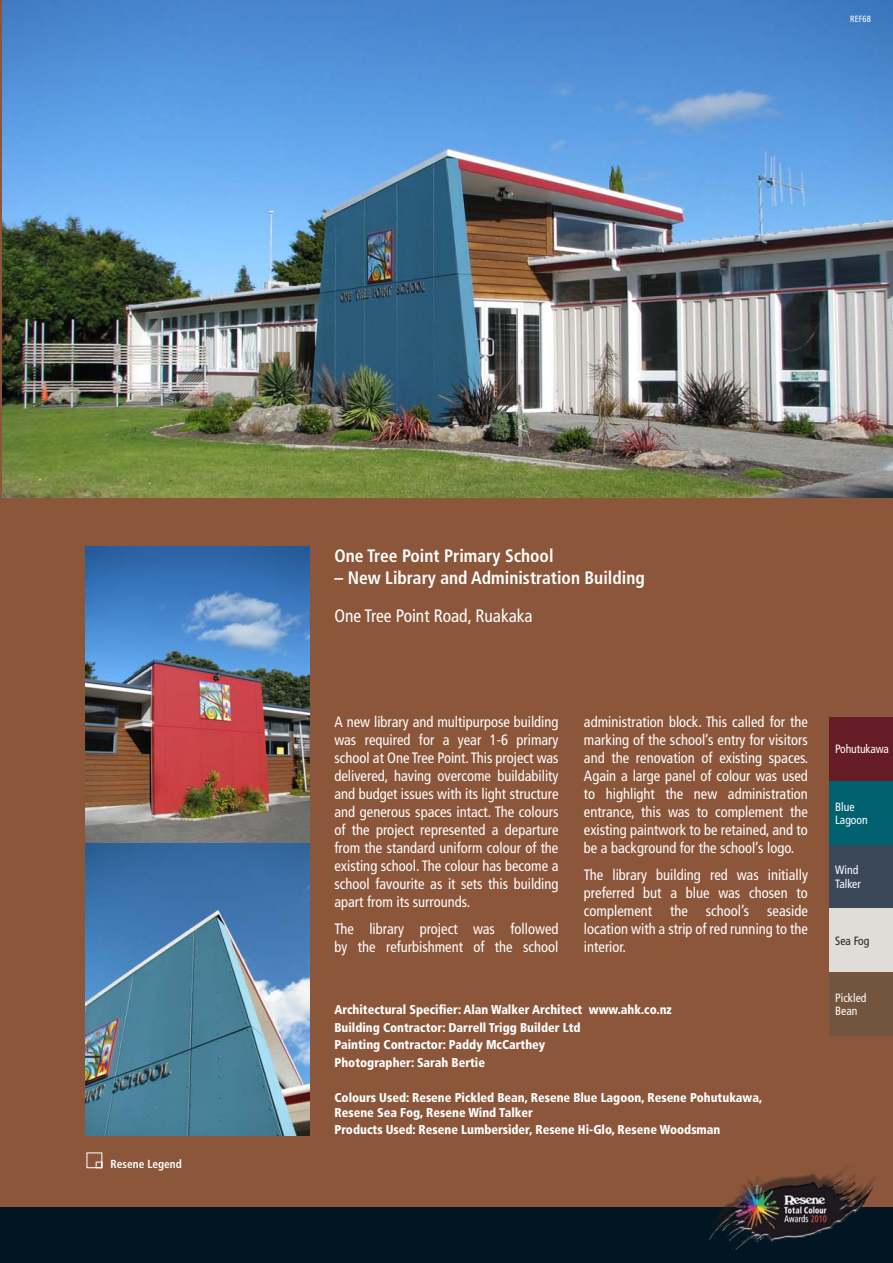
<style>
.page{position:relative;width:893px;height:1263px;background:#fff}
.page>*{position:absolute;margin:0;border:0;box-sizing:border-box;transform-origin:0 0}
.project{font:700 condensed 18px "Frutiger";color:#fff}
.project_sub{font:condensed 18px "Frutiger";color:#fff}
.body{font:condensed 15px/18px "Frutiger";color:#fff;text-align:justify}
.credits_white{font:900 condensed 12.75px/15.3px "Frutiger";color:#fff}
.Colour_swatch_RHS{font:condensed 12px/13.5px "Frutiger";color:#fff}
.Colour_swatch_RHS-2{font:condensed 12px "Frutiger";color:#231f20}
.t1{font:700 condensed 11.7px "Frutiger";letter-spacing:.005em;color:#fff}
.body-2{font:condensed 9px "Frutiger";color:#fff}
</style>
<div class="page">
<div style="left:0;top:0;width:893px;height:1223px;background:#8c563b"></div>
<img style="left:85px;top:842px;width:224px;height:293px">
<img style="left:85px;top:546px;width:224px;height:296px">
<img style="left:2px;top:0;width:891px;height:497px">
<div style="left:829px;top:717px;width:64px;height:64px;background:#651c26"></div>
<div style="left:829px;top:781px;width:64px;height:64px;background:#00626f"></div>
<div style="left:829px;top:845px;width:64px;height:63px;background:#3a4859"></div>
<div style="left:829px;top:908px;width:64px;height:64px;background:#dfddd6"></div>
<div style="left:829px;top:972px;width:64px;height:64px;background:#73553e"></div>
<svg style="left:86px;top:1152px;width:17px;height:17px"></svg>
<div style="left:0;top:1208px;width:893px;height:55px;background:#011622"></div>
<img style="left:710px;top:1167px;width:165px;height:83px">
<p class="body-2" style="left:850px;top:13px;width:22px">REF68</p>
<p class="t1" style="left:110px;top:1157px;width:73px">Resene Legend</p>
<p class="project" style="left:334px;top:545px;width:221px">One Tree Point Primary School</p>
<p class="project" style="left:334px;top:567px;width:312px">– New Library and Administration Building</p>
<p class="project_sub" style="left:334px;top:605px;width:200px">One Tree Point Road, Ruakaka</p>
<p class="body" style="left:334px;top:713px;width:225px">A new library and multipurpose building was required for a year 1-6 primary school at One Tree Point. This project was delivered, having overcome buildability and budget issues with its light structure and generous spaces intact. The colours of the project represented a departure from the standard uniform colour of the existing school. The colour has become a school favourite as it sets this building apart from its surrounds.</p>
<p class="body" style="left:334px;top:919px;width:225px">The library project was followed by the refurbishment of the school</p>
<p class="body" style="left:584px;top:713px;width:226px">administration block. This called for the marking of the school’s entry for visitors and the renovation of existing spaces.<br>Again a large panel of colour was used to highlight the new administration entrance, this was to complement the existing paintwork to be retained, and to be a background for the school’s logo.</p>
<p class="body" style="left:584px;top:865px;width:225px">The library building red was initially preferred but a blue was chosen to complement the school’s seaside location with a strip of red running to the interior.</p>
<p class="credits_white" style="left:334px;top:1002px;width:339px">Architectural Specifier: Alan Walker Architect www.ahk.co.nz</p>
<p class="credits_white" style="left:334px;top:1020px;width:248px">Building Contractor: Darrell Trigg Builder Ltd</p>
<p class="credits_white" style="left:334px;top:1037px;width:212px">Painting Contractor: Paddy McCarthey</p>
<p class="credits_white" style="left:334px;top:1054px;width:152px">Photographer: Sarah Bertie</p>
<p class="credits_white" style="left:334px;top:1089px;width:429px">Colours Used: Resene Pickled Bean, Resene Blue Lagoon, Resene Pohutukawa,<br>Resene Sea Fog, Resene Wind Talker</p>
<p class="credits_white" style="left:334px;top:1122px;width:387px">Products Used: Resene Lumbersider, Resene Hi-Glo, Resene Woodsman</p>
<p class="Colour_swatch_RHS" style="left:835px;top:743px;width:55px">Pohutukawa</p>
<p class="Colour_swatch_RHS" style="left:835px;top:800px;width:34px">Blue<br>Lagoon</p>
<p class="Colour_swatch_RHS" style="left:835px;top:863px;width:27px">Wind<br>Talker</p>
<p class="Colour_swatch_RHS-2" style="left:835px;top:934px;width:36px">Sea Fog</p>
<p class="Colour_swatch_RHS" style="left:835px;top:991px;width:33px">Pickled<br>Bean</p>
</div>
